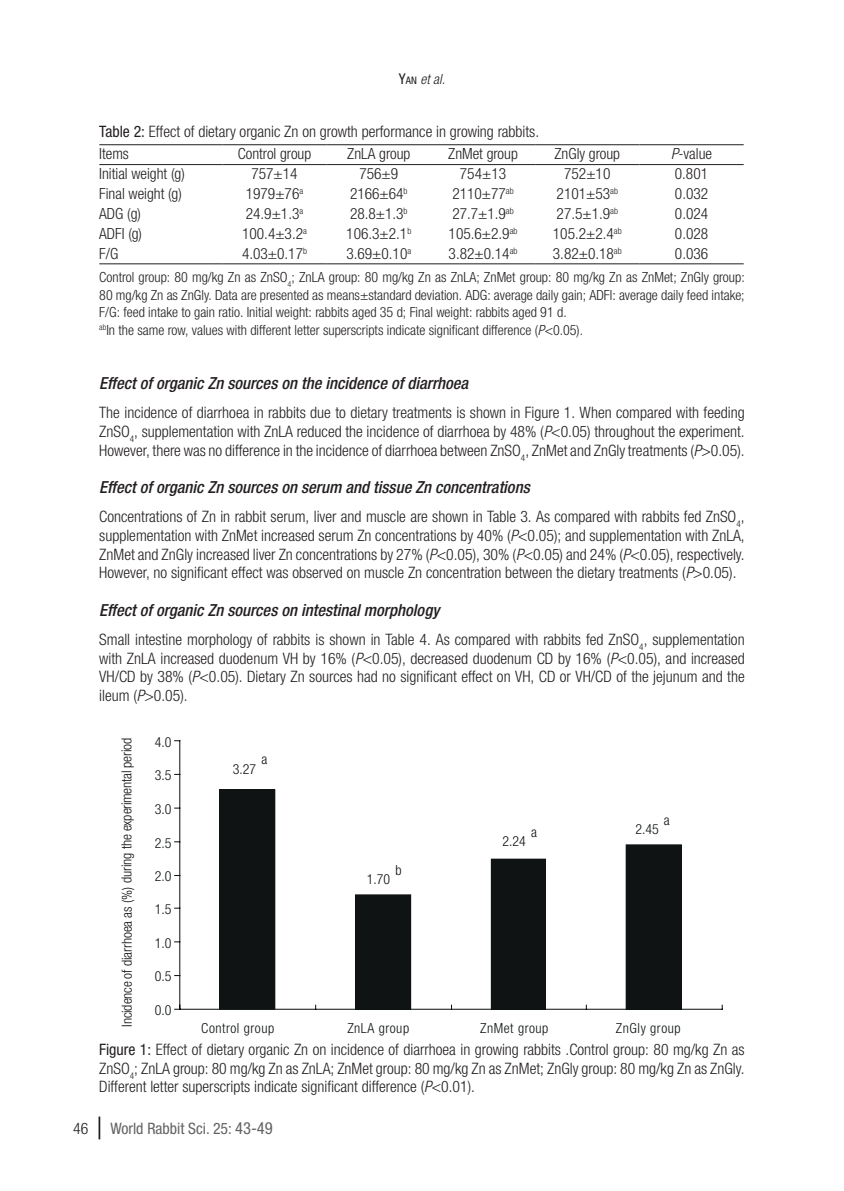
<style>
.page{position:relative;width:844px;height:1191px;background:#fff}
.page>*{position:absolute;margin:0;border:0;box-sizing:border-box;transform-origin:0 0}
.t1{font:italic 500 condensed 16.62px "Helvetica Neue LTW1 G";color:#231f20}
.t2{font:300 condensed 15.75px/18.9px "Helvetica Neue LTW1 G";color:#231f20;text-align:justify}
.t3{font:condensed 15.75px "Helvetica Neue LTW1 G";color:#636366}
.t4{font:300 condensed 15.75px "Helvetica Neue LTW1 G";color:#231f20}
.t5{font:300 condensed 15.4px "Helvetica Neue LTW1 G";color:#231f20}
.t6{font:300 condensed 14px/17.5px "Helvetica Neue LTW1 G";color:#231f20}
.t7{font:italic 300 condensed 14px "Helvetica Neue LTW1 G";color:#231f20}
.t8{font:300 condensed 13.83px "Helvetica Neue LTW1 G";color:#0f1313}
.t9{font:300 condensed 13.83px "Helvetica Neue LTW1 G";letter-spacing:.04em;color:#0f1313}
.s1{font-weight:400;font-style:normal;font-size:14.88px}
.s2{font-weight:400;font-style:normal;font-size:10.33px}
.s3{font-weight:400}
.s4{font-style:italic}
.s5{font-size:16.62px}
</style>
<div class="page">
<hr style="left:98px;top:1116px;width:2px;height:23px;background:#231f20">
<hr style="left:99px;top:144px;width:123px;height:1px;background:#231f20">
<hr style="left:222px;top:144px;width:104px;height:1px;background:#231f20">
<hr style="left:326px;top:144px;width:105px;height:1px;background:#231f20">
<hr style="left:431px;top:144px;width:104px;height:1px;background:#231f20">
<hr style="left:535px;top:144px;width:104px;height:1px;background:#231f20">
<hr style="left:639px;top:144px;width:104px;height:1px;background:#231f20">
<hr style="left:99px;top:164px;width:123px;height:1px;background:#231f20">
<hr style="left:222px;top:164px;width:104px;height:1px;background:#231f20">
<hr style="left:326px;top:164px;width:105px;height:1px;background:#231f20">
<hr style="left:431px;top:164px;width:104px;height:1px;background:#231f20">
<hr style="left:535px;top:164px;width:104px;height:1px;background:#231f20">
<hr style="left:639px;top:164px;width:104px;height:1px;background:#231f20">
<hr style="left:99px;top:263px;width:123px;height:1px;background:#231f20">
<hr style="left:222px;top:263px;width:104px;height:1px;background:#231f20">
<hr style="left:326px;top:263px;width:105px;height:1px;background:#231f20">
<hr style="left:431px;top:263px;width:104px;height:1px;background:#231f20">
<hr style="left:535px;top:263px;width:104px;height:1px;background:#231f20">
<hr style="left:639px;top:263px;width:104px;height:1px;background:#231f20">
<div style="left:219px;top:789px;width:56px;height:220px;background:#0f1313"></div>
<div style="left:355px;top:895px;width:55px;height:114px;background:#0f1313"></div>
<div style="left:355px;top:894px;width:56px;height:115px;border:1px solid #0f1313"></div>
<div style="left:491px;top:859px;width:54px;height:150px;background:#0f1313"></div>
<div style="left:490px;top:858px;width:56px;height:151px;border:1px solid #0f1313"></div>
<div style="left:626px;top:845px;width:55px;height:164px;background:#0f1313"></div>
<div style="left:625px;top:844px;width:56px;height:165px;border:1px solid #0f1313"></div>
<hr style="left:179px;top:740px;width:1px;height:269px;background:#0f1313">
<hr style="left:180px;top:1008px;width:542px;height:1px;background:#0f1313">
<p class="t7" style="left:399px;top:71px;width:48px"><span class="s1">Y</span><span class="s2">an</span> et al.</p>
<p class="t2" style="left:99px;top:122px;width:441px"><span class="s3">Table 2:</span> Effect of dietary organic Zn on growth performance in growing rabbits.</p>
<p class="t5" style="left:99px;top:145px;width:31px">Items</p>
<p class="t5" style="left:238px;top:145px;width:75px">Control group</p>
<p class="t5" style="left:347px;top:145px;width:65px">ZnLA group</p>
<p class="t5" style="left:448px;top:145px;width:71px">ZnMet group</p>
<p class="t5" style="left:554px;top:145px;width:67px">ZnGly group</p>
<p class="t5" style="left:670px;top:145px;width:43px"><span class="s4">P</span>-value</p>
<p class="t5" style="left:99px;top:165px;width:87px">Initial weight (g)</p>
<p class="t5" style="left:251px;top:165px;width:48px">757±14</p>
<p class="t5" style="left:359px;top:165px;width:40px">756±9</p>
<p class="t5" style="left:460px;top:165px;width:48px">754±13</p>
<p class="t5" style="left:564px;top:165px;width:48px">752±10</p>
<p class="t5" style="left:674px;top:165px;width:35px">0.801</p>
<p class="t5" style="left:99px;top:185px;width:84px">Final weight (g)</p>
<p class="t5" style="left:246px;top:185px;width:59px">1979±76<sup>a</sup></p>
<p class="t5" style="left:350px;top:185px;width:59px">2166±64<sup>b</sup></p>
<p class="t5" style="left:452px;top:185px;width:63px">2110±77<sup>ab</sup></p>
<p class="t5" style="left:556px;top:185px;width:63px">2101±53<sup>ab</sup></p>
<p class="t5" style="left:674px;top:185px;width:35px">0.032</p>
<p class="t5" style="left:99px;top:204px;width:43px">ADG (g)</p>
<p class="t5" style="left:246px;top:204px;width:59px">24.9±1.3<sup>a</sup></p>
<p class="t5" style="left:350px;top:204px;width:59px">28.8±1.3<sup>b</sup></p>
<p class="t5" style="left:452px;top:204px;width:63px">27.7±1.9<sup>ab</sup></p>
<p class="t5" style="left:556px;top:204px;width:63px">27.5±1.9<sup>ab</sup></p>
<p class="t5" style="left:674px;top:204px;width:35px">0.024</p>
<p class="t5" style="left:99px;top:224px;width:44px">ADFI (g)</p>
<p class="t5" style="left:242px;top:224px;width:66px">100.4±3.2<sup>a</sup></p>
<p class="t5" style="left:346px;top:224px;width:66px">106.3±2.1<sup>b</sup></p>
<p class="t5" style="left:448px;top:224px;width:70px">105.6±2.9<sup>ab</sup></p>
<p class="t5" style="left:552px;top:224px;width:70px">105.2±2.4<sup>ab</sup></p>
<p class="t5" style="left:674px;top:224px;width:35px">0.028</p>
<p class="t5" style="left:99px;top:244px;width:21px">F/G</p>
<p class="t5" style="left:242px;top:244px;width:66px">4.03±0.17<sup>b</sup></p>
<p class="t5" style="left:346px;top:244px;width:66px">3.69±0.10<sup>a</sup></p>
<p class="t5" style="left:448px;top:244px;width:70px">3.82±0.14<sup>ab</sup></p>
<p class="t5" style="left:552px;top:244px;width:70px">3.82±0.18<sup>ab</sup></p>
<p class="t5" style="left:674px;top:244px;width:35px">0.036</p>
<p class="t6" style="left:99px;top:269px;width:646px">Control group: 80 mg/kg Zn as ZnSO<sub>4</sub>; ZnLA group: 80 mg/kg Zn as ZnLA; ZnMet group: 80 mg/kg Zn as ZnMet; ZnGly group:<br>80 mg/kg Zn as ZnGly. Data are presented as means±standard deviation. ADG: average daily gain; ADFI: average daily feed intake; F/G: feed intake to gain ratio. Initial weight: rabbits aged 35 d; Final weight: rabbits aged 91 d.<br><sup>ab</sup>In the same row, values with different letter superscripts indicate significant difference (<span class="s4">P</span>&lt;0.05).</p>
<p class="t1" style="left:99px;top:373px;width:370px">Effect of organic Zn sources on the incidence of diarrhoea</p>
<p class="t2" style="left:99px;top:403px;width:646px">The incidence of diarrhoea in rabbits due to dietary treatments is shown in Figure 1. When compared with feeding ZnSO<sub>4</sub>, supplementation with ZnLA reduced the incidence of diarrhoea by 48% (<span class="s4">P</span>&lt;0.05) throughout the experiment.<br>However, there was no difference in the incidence of diarrhoea between ZnSO<sub>4</sub>, ZnMet and ZnGly treatments (<span class="s4">P</span>&gt;0.05).</p>
<p class="t1" style="left:99px;top:477px;width:432px">Effect of organic Zn sources on serum and tissue Zn concentrations</p>
<p class="t2" style="left:99px;top:507px;width:646px">Concentrations of Zn in rabbit serum, liver and muscle are shown in Table 3. As compared with rabbits fed ZnSO<sub>4</sub>, supplementation with ZnMet increased serum Zn concentrations by 40% (<span class="s4">P</span>&lt;0.05); and supplementation with ZnLA, ZnMet and ZnGly increased liver Zn concentrations by 27% (<span class="s4">P</span>&lt;0.05), 30% (<span class="s4">P</span>&lt;0.05) and 24% (<span class="s4">P</span>&lt;0.05), respectively.<br>However, no significant effect was observed on muscle Zn concentration between the dietary treatments (<span class="s4">P</span>&gt;0.05).</p>
<p class="t1" style="left:99px;top:600px;width:341px">Effect of organic Zn sources on intestinal morphology</p>
<p class="t2" style="left:99px;top:630px;width:646px">Small intestine morphology of rabbits is shown in Table 4. As compared with rabbits fed ZnSO<sub>4</sub>, supplementation with ZnLA increased duodenum VH by 16% (<span class="s4">P</span>&lt;0.05), decreased duodenum CD by 16% (<span class="s4">P</span>&lt;0.05), and increased VH/CD by 38% (<span class="s4">P</span>&lt;0.05). Dietary Zn sources had no significant effect on VH, CD or VH/CD of the jejunum and the ileum (<span class="s4">P</span>&gt;0.05).</p>
<p class="t8" style="left:155px;top:733px;width:18px">4.0</p>
<p class="t8" style="left:119px;top:1026px;width:290px;rotate:-90deg">Incidence of diarrhoea as (%) during the experimental period</p>
<p class="t2" style="left:99px;top:1039px;width:646px"><span class="s3">Figure 1:</span> Effect of dietary organic Zn on incidence of diarrhoea in growing rabbits .Control group: 80 mg/kg Zn as ZnSO<sub>4</sub>; ZnLA group: 80 mg/kg Zn as ZnLA; ZnMet group: 80 mg/kg Zn as ZnMet; ZnGly group: 80 mg/kg Zn as ZnGly.<br>Different letter superscripts indicate significant difference (<span class="s4">P</span>&lt;0.01).</p>
<p class="t8" style="left:261px;top:751px;width:7px">a</p>
<p class="t8" style="left:233px;top:760px;width:25px">3.27</p>
<p class="t8" style="left:155px;top:767px;width:18px">3.5</p>
<p class="t8" style="left:155px;top:801px;width:18px">3.0</p>
<p class="t8" style="left:663px;top:811px;width:7px">a</p>
<p class="t8" style="left:531px;top:824px;width:7px">a</p>
<p class="t8" style="left:635px;top:820px;width:25px">2.45</p>
<p class="t8" style="left:502px;top:833px;width:25px">2.24</p>
<p class="t8" style="left:155px;top:834px;width:18px">2.5</p>
<p class="t8" style="left:395px;top:861px;width:8px">b</p>
<p class="t8" style="left:155px;top:868px;width:18px">2.0</p>
<p class="t8" style="left:366px;top:870px;width:25px">1.70</p>
<p class="t8" style="left:155px;top:901px;width:18px">1.5</p>
<p class="t8" style="left:155px;top:934px;width:18px">1.0</p>
<p class="t8" style="left:155px;top:968px;width:18px">0.5</p>
<p class="t8" style="left:155px;top:1002px;width:18px">0.0</p>
<p class="t9" style="left:201px;top:1020px;width:74px">Control group</p>
<p class="t9" style="left:347px;top:1020px;width:63px">ZnLA group</p>
<p class="t9" style="left:480px;top:1020px;width:70px">ZnMet group</p>
<p class="t9" style="left:615px;top:1020px;width:66px">ZnGly group</p>
<p class="t4" style="left:73px;top:1119px;width:17px">46</p>
<p class="t3" style="left:110px;top:1119px;width:164px">World Rabbit Sci. 25: <span class="s5">43-49</span></p>
</div>
